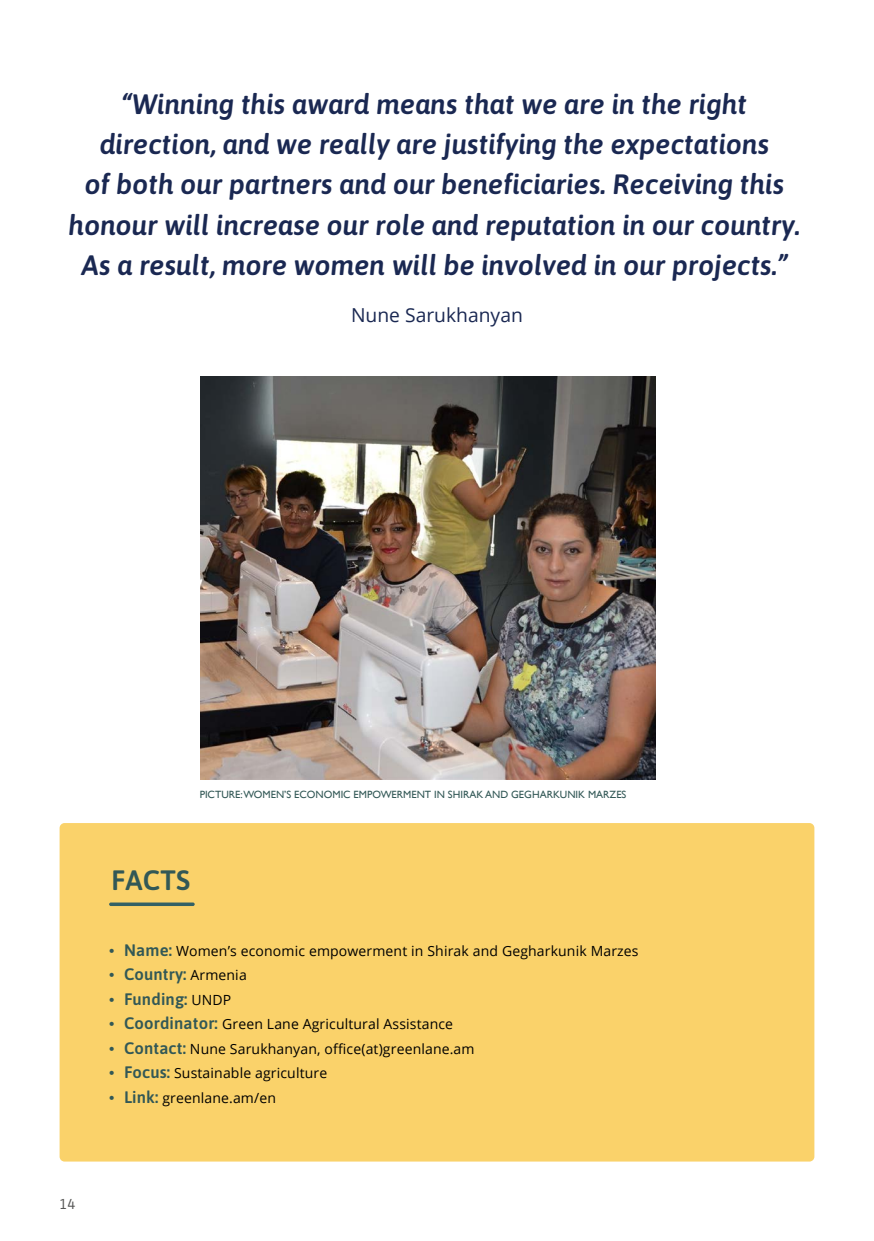
<style>
.page{position:relative;width:874px;height:1241px;background:#fff}
.page>*{position:absolute;margin:0;border:0;box-sizing:border-box;transform-origin:0 0}
.t1{font:italic 600 28px/40.2px "Asap";color:#1a2852;text-align:center}
.t2{font:600 28px "Asap";letter-spacing:.01em;color:#325856}
.t3{font:19.25px "Open Sans";color:#1a2852}
.t4{font:600 16.62px "Asap";letter-spacing:.01em;color:#325856}
.t5{font:14px "Open Sans";letter-spacing:.01em;color:#000}
.t6{font:14px "Justus Pro";color:#575756}
.t7{font:10.5px "Gill Sans";color:#325856}
.s1{font-family:"Asap";font-weight:600;font-size:15.75px;color:#325856}
.s2{font-family:"Asap";font-weight:600;font-size:16.62px;color:#325856}
.s3{font-size:15.75px}
.s4{font-family:"Open Sans";font-weight:400;font-size:14px;color:#000}
</style>
<div class="page">
<div style="left:60px;top:822px;width:754px;height:339px;background:#fad26a;border-radius:5px"></div>
<hr style="left:109px;top:902px;width:86px;height:3px;background:#336165;border-radius:2px">
<img style="left:200px;top:376px;width:455px;height:403px">
<p class="t1" style="left:69px;top:82px;width:733px">“Winning this award means that we are in the right direction, and we really are justifying the expectations<br>of both our partners and our beneficiaries. Receiving this honour will increase our role and reputation in our country.<br>As a result, more women will be involved in our projects.”</p>
<p class="t3" style="left:351px;top:302px;width:173px">Nune Sarukhanyan</p>
<p class="t7" style="left:199px;top:787px;width:428px">PICTURE:WOMEN’S ECONOMIC EMPOWERMENT IN SHIRAK AND GEGHARKUNIK MARZES</p>
<p class="t2" style="left:111px;top:860px;width:81px">FACTS</p>
<p class="t5" style="left:109px;top:940px;width:530px"><span class="s1">•</span> <span class="s2">Name:</span> Women’s economic empowerment in Shirak and Gegharkunik Marzes</p>
<p class="t4" style="left:109px;top:962px;width:139px"><span class="s3">•</span> Country: <span class="s4">Armenia</span></p>
<p class="t4" style="left:109px;top:986px;width:124px"><span class="s3">•</span> Funding: <span class="s4">UNDP</span></p>
<p class="t5" style="left:109px;top:1014px;width:345px"><span class="s1">•</span> <span class="s2">Coordinator:</span> Green Lane Agricultural Assistance</p>
<p class="t5" style="left:109px;top:1038px;width:367px"><span class="s1">•</span> <span class="s2">Contact:</span> Nune Sarukhanyan, office(at)greenlane.am</p>
<p class="t5" style="left:109px;top:1063px;width:219px"><span class="s1">•</span> <span class="s2">Focus:</span> Sustainable agriculture</p>
<p class="t5" style="left:109px;top:1087px;width:168px"><span class="s1">•</span> <span class="s2">Link:</span> greenlane.am/en</p>
<p class="t6" style="left:60px;top:1194px;width:17px">14</p>
</div>
